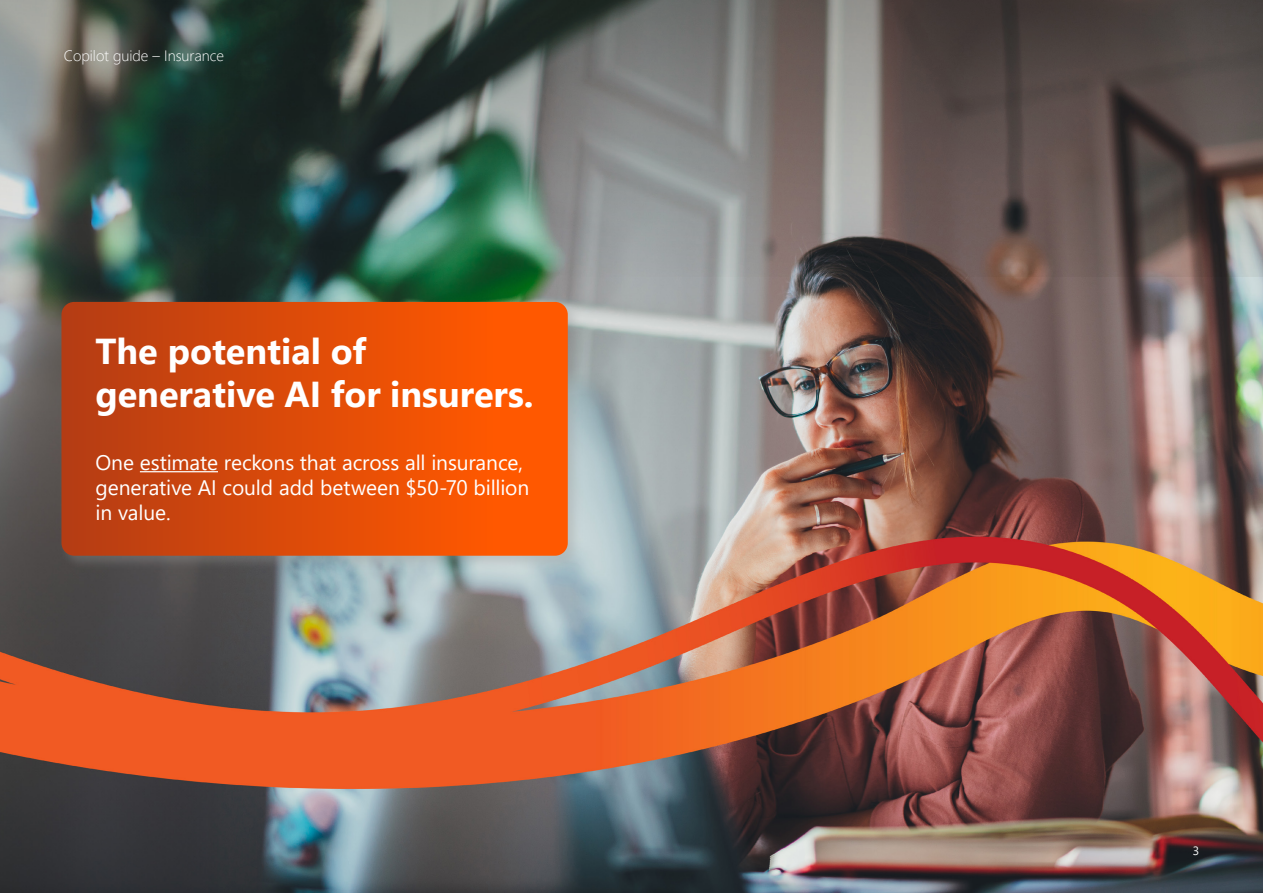
<style>
.page{position:relative;width:1263px;height:893px;background:#fff}
.page>*{position:absolute;margin:0;border:0;box-sizing:border-box;transform-origin:0 0}
.t1{font:700 36px/43.2px "Segoe UI";color:#fff}
.t2{font:21px/25.2px "Segoe UI";letter-spacing:-.005em;color:#fff}
.t3{font:300 15px "Segoe UI";color:#fff}
.t4{font:12px "Segoe UI";color:#fff}
</style>
<div class="page">
<img style="left:0;top:276px;width:1263px;height:617px">
<img style="left:0;top:0;width:1263px;height:276px">
<div style="left:58px;top:299px;width:525px;height:272px;background:#999;opacity:.35"></div>
<svg style="left:61px;top:302px;width:507px;height:254px;background:#de4c09"></svg>
<hr style="left:140px;top:471px;width:78px;height:1px;background:#fff">
<p class="t3" style="left:64px;top:41px;width:162px">Copilot guide – Insurance</p>
<h1 class="t1" style="left:95px;top:326px;width:440px">The potential of generative AI for insurers.</h1>
<p class="t2" style="left:95px;top:448px;width:435px">One estimate reckons that across all insurance, generative AI could add between $50-70 billion in value.</p>
<p class="t4" style="left:1193px;top:839px;width:8px">3</p>
</div>
